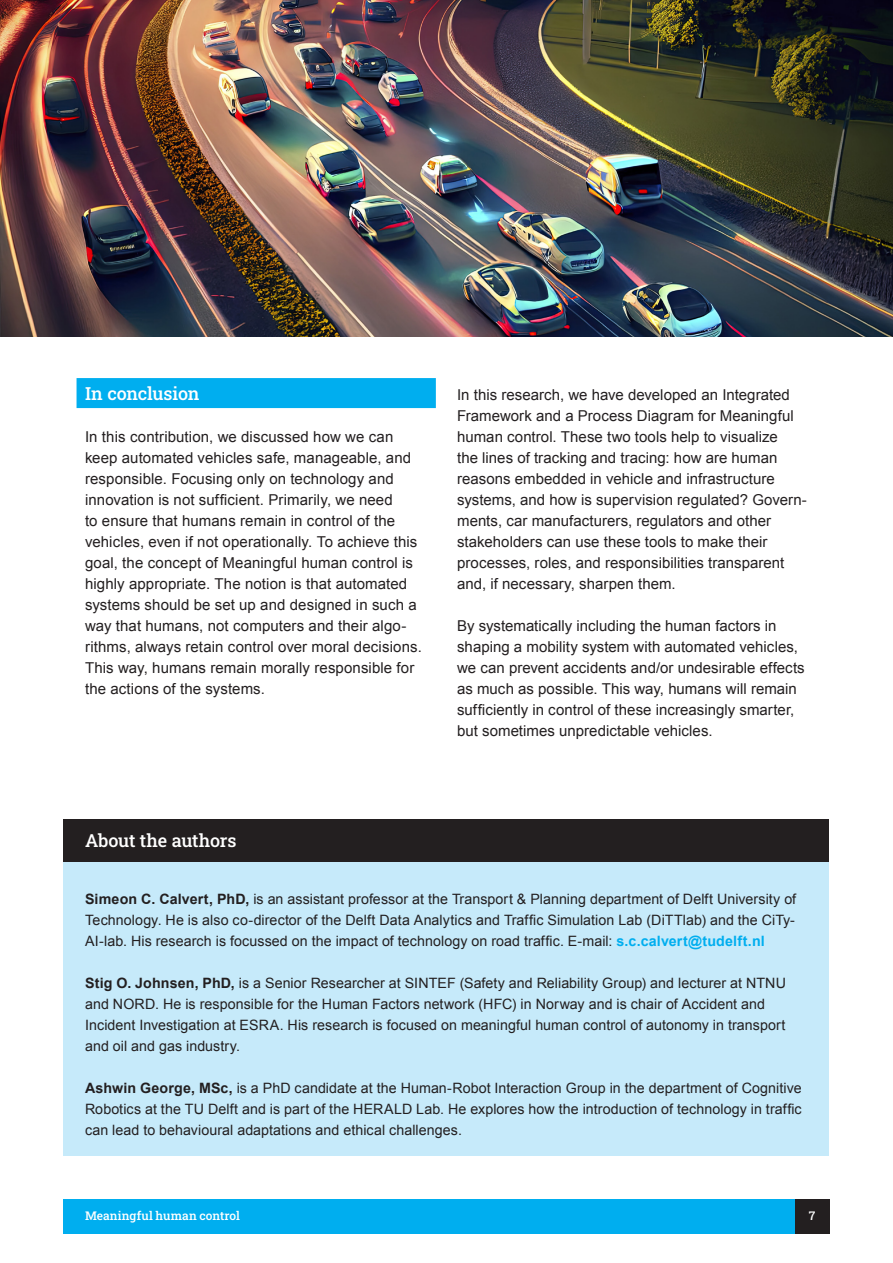
<style>
.page{position:relative;width:893px;height:1263px;background:#fff}
.page>*{position:absolute;margin:0;border:0;box-sizing:border-box;transform-origin:0 0}
.tussenkopje{font:500 18px "Roboto Slab";letter-spacing:-.015em;color:#fff}
.tussenkop{font:500 18px "Roboto Slab";letter-spacing:-.01em;color:#fff}
.body{font:15px/21px "Arial";letter-spacing:.005em;color:#231f20}
.body-2{font:14.25px/21px "Arial";letter-spacing:.005em;color:#231f20;text-align:justify}
.t1{font:500 12px "Roboto Slab";letter-spacing:.005em;color:#fff}
.s1{font-weight:700}
.s2{font-weight:700;color:#00aeef}
</style>
<div class="page">
<div style="left:77px;top:378px;width:359px;height:30px;background:#00aeef"></div>
<div style="left:64px;top:862px;width:765px;height:294px;background:#c6eafa"></div>
<img style="left:0;top:0;width:893px;height:337px">
<div style="left:64px;top:820px;width:765px;height:42px;background:#231f20"></div>
<div style="left:64px;top:1199px;width:731px;height:34px;background:#00aeef"></div>
<div style="left:795px;top:1199px;width:34px;height:34px;background:#231f20"></div>
<p class="tussenkop" style="left:85px;top:381px;width:116px">In conclusion</p>
<p class="body" style="left:85px;top:426px;width:338px">In this contribution, we discussed how we can keep automated vehicles safe, manageable, and responsible. Focusing only on technology and innovation is not sufficient. Primarily, we need<br>to ensure that humans remain in control of the vehicles, even if not operationally. To achieve this goal, the concept of Meaningful human control is highly appropriate. The notion is that automated systems should be set up and designed in such a way that humans, not computers and their algo&shy;rithms, always retain control over moral decisions.<br>This way, humans remain morally responsible for the actions of the systems.</p>
<p class="body" style="left:457px;top:384px;width:350px">In this research, we have developed an Integrated Framework and a Process Diagram for Meaningful human control. These two tools help to visualize<br>the lines of tracking and tracing: how are human reasons embedded in vehicle and infrastructure systems, and how is supervision regulated? Govern&shy;ments, car manufacturers, regulators and other stakeholders can use these tools to make their processes, roles, and responsibilities transparent and, if necessary, sharpen them.</p>
<p class="body" style="left:457px;top:615px;width:349px">By systematically including the human factors in shaping a mobility system with automated vehicles, we can prevent accidents and/or undesirable effects as much as possible. This way, humans will remain sufficiently in control of these increasingly smarter, but sometimes unpredictable vehicles.</p>
<p class="tussenkopje" style="left:85px;top:828px;width:153px">About the authors</p>
<p class="body-2" style="left:85px;top:888px;width:713px"><span class="s1">Simeon C. Calvert, PhD,</span> is an assistant professor at the Transport &amp; Planning department of Delft University of Technology. He is also co-director of the Delft Data Analytics and Traffic Simulation Lab (DiTTlab) and the CiTy-AI-lab. His research is focussed on the impact of technology on road traffic. E-mail: <span class="s2">s.c.calvert@tudelft.nl</span></p>
<p class="body-2" style="left:85px;top:972px;width:702px;text-align:left"><span class="s1">Stig O. Johnsen, PhD,</span> is a Senior Researcher at SINTEF (Safety and Reliability Group) and lecturer at NTNU and NORD. He is responsible for the Human Factors network (HFC) in Norway and is chair of Accident and Incident Investigation at ESRA. His research is focused on meaningful human control of autonomy in transport and oil and gas industry.</p>
<p class="body-2" style="left:85px;top:1077px;width:718px"><span class="s1">Ashwin George, MSc,</span> is a PhD candidate at the Human-Robot Interaction Group in the department of Cognitive Robotics at the TU Delft and is part of the HERALD Lab. He explores how the introduction of technology in traffic can lead to behavioural adaptations and ethical challenges.</p>
<p class="t1" style="left:85px;top:1208px;width:156px">Meaningful human control</p>
<p class="t1" style="left:809px;top:1208px;width:8px">7</p>
</div>
